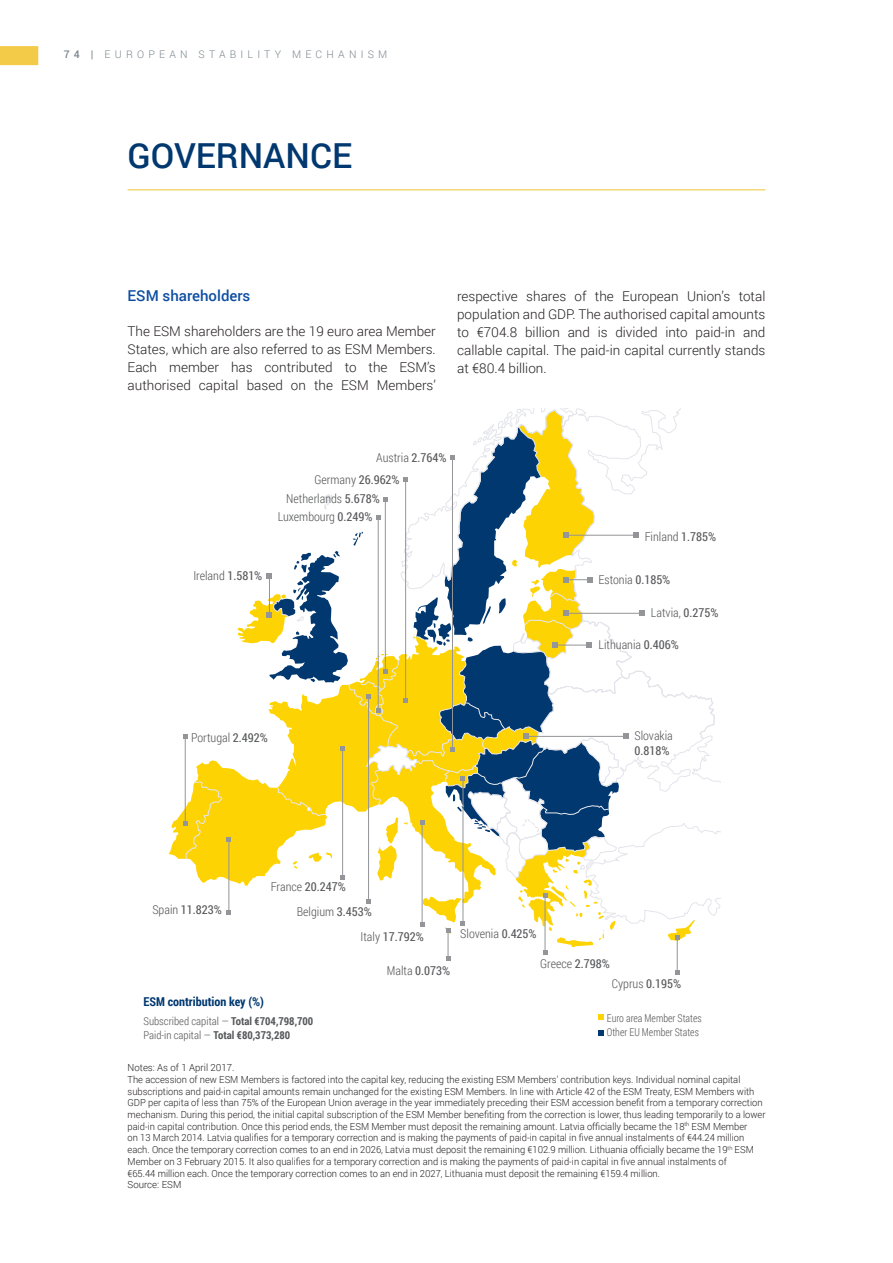
<style>
.page{position:relative;width:893px;height:1263px;background:#fff}
.page>*{position:absolute;margin:0;border:0;box-sizing:border-box;transform-origin:0 0}
.title1{font:500 34.5px "Roboto";color:#00386f}
.title3{font:500 15px "Roboto";color:#0d4da1}
.body{font:300 13.5px/18px "Roboto";color:#231f20;text-align:justify}
.t1{font:300 12.3px/15px "Roboto Condensed";color:#57585a}
.t2{font:12.3px "Roboto Condensed";color:#57585a}
.t3{font:700 12.3px "Roboto Condensed";color:#00386f}
.t4{font:300 10.95px/14.4px "Roboto Condensed";color:#57585a}
.t5{font:300 10.95px/14.2px "Roboto Condensed";color:#57585a;scale:.92 1}
.t6{font:300 10.5px "Roboto";letter-spacing:.4em;color:#7a868d}
.note_and_source{font:300 9.75px/11.7px "Roboto";color:#231f20;scale:.96 1}
.note_and_source-2{font:300 9.75px "Roboto";color:#231f20}
.s1{font-weight:500}
.s2{font-weight:400}
.s3{font-weight:300}
.s4{font-weight:700}
</style>
<div class="page">
<hr style="left:128px;top:189px;width:637px;height:1px;background:#f4cb49">
<svg style="left:598px;top:1014px;width:5px;height:6px"></svg>
<svg style="left:598px;top:1030px;width:5px;height:5px"></svg>
<hr style="left:677px;top:937px;width:1px;height:36px;background:#939598">
<svg style="left:675px;top:970px;width:4px;height:5px"></svg>
<svg style="left:168px;top:408px;width:552px;height:553px"></svg>
<svg style="left:0;top:46px;width:38px;height:19px"></svg>
<p class="t6" style="left:64px;top:47px;width:325px"><span class="s1">74 |</span> EUROPEAN STABILITY MECHANISM</p>
<p class="title1" style="left:128px;top:131px;width:226px">GOVERNANCE</p>
<p class="title3" style="left:128px;top:285px;width:124px">ESM shareholders</p>
<p class="body" style="left:128px;top:322px;width:310px">The ESM shareholders are the 19 euro area Member States, which are also referred to as ESM Members.<br>Each member has contributed to the ESM’s authorised capital based on the ESM Members’</p>
<p class="body" style="left:457px;top:287px;width:310px">respective shares of the European Union’s total population and GDP. The authorised capital amounts to €704.8 billion and is divided into paid-in and callable capital. The paid-in capital currently stands at €80.4 billion.</p>
<p class="t1" style="left:376px;top:450px;width:72px">Austria <span class="s2">2.764%</span></p>
<p class="t1" style="left:314px;top:471px;width:87px">Germany <span class="s2">26.962%</span></p>
<p class="t1" style="left:286px;top:491px;width:95px">Netherlands <span class="s2">5.678%</span></p>
<p class="t1" style="left:278px;top:509px;width:96px">Luxembourg <span class="s2">0.249%</span></p>
<p class="t1" style="left:645px;top:529px;width:73px">Finland <span class="s2">1.785%</span></p>
<p class="t1" style="left:193px;top:568px;width:70px">Ireland <span class="s2">1.581%</span></p>
<p class="t1" style="left:598px;top:571px;width:73px">Estonia <span class="s2">0.185%</span></p>
<p class="t1" style="left:651px;top:605px;width:69px">Latvia, <span class="s2">0.275%</span></p>
<p class="t1" style="left:191px;top:729px;width:78px">Portugal <span class="s2">2.492%</span></p>
<p class="t1" style="left:598px;top:637px;width:82px">Lithuania <span class="s2">0.406%</span></p>
<p class="t1" style="left:634px;top:728px;width:40px">Slovakia<br><span class="s2">0.818%</span></p>
<p class="t2" style="left:152px;top:901px;width:71px"><span class="s3">Spain</span> 11.823%</p>
<p class="t1" style="left:297px;top:873px;width:77px;line-height:25.2px;text-indent:-26px">France <span class="s2">20.247%<br></span>Belgium <span class="s2">3.453%</span></p>
<p class="t2" style="left:361px;top:928px;width:65px"><span class="s3">Italy</span> 17.792%</p>
<p class="t3" style="left:143px;top:993px;width:122px">ESM contribution key (%)</p>
<p class="t2" style="left:387px;top:961px;width:65px"><span class="s3">Malta</span> 0.073%</p>
<p class="t4" style="left:143px;top:1013px;width:171px">Subscribed capital — <span class="s4">Total €704,798,700<br></span>Paid-in capital — <span class="s4">Total €80,373,280</span></p>
<p class="t1" style="left:460px;top:926px;width:78px">Slovenia <span class="s2">0.425%</span></p>
<p class="t1" style="left:540px;top:955px;width:71px">Greece <span class="s2">2.798%</span></p>
<p class="t1" style="left:612px;top:976px;width:71px">Cyprus <span class="s2">0.195%</span></p>
<p class="t5" style="left:607px;top:1010px;width:104px">Euro area Member States<br>Other EU Member States</p>
<p class="note_and_source-2" style="left:128px;top:1061px;width:108px">Notes: As of 1 April 2017.</p>
<p class="note_and_source" style="left:128px;top:1073px;width:666px">The accession of new ESM Members is factored into the capital key, reducing the existing ESM Members’ contribution keys. Individual nominal capital subscriptions and paid-in capital amounts remain unchanged for the existing ESM Members. In line with Article 42 of the ESM Treaty, ESM Members with GDP per capita of less than 75% of the European Union average in the year immediately preceding their ESM accession benefit from a temporary correction mechanism. During this period, the initial capital subscription of the ESM Member benefiting from the correction is lower, thus leading temporarily to a lower paid-in capital contribution. Once this period ends, the ESM Member must deposit the remaining amount. Latvia officially became the 18<sup>th</sup> ESM Member<br>on 13 March 2014. Latvia qualifies for a temporary correction and is making the payments of paid-in capital in five annual instalments of €44.24 million each. Once the temporary correction comes to an end in 2026, Latvia must deposit the remaining €102.9 million. Lithuania officially became the 19<sup>th</sup> ESM Member on 3 February 2015. It also qualifies for a temporary correction and is making the payments of paid-in capital in five annual instalments of<br>€65.44 million each. Once the temporary correction comes to an end in 2027, Lithuania must deposit the remaining €159.4 million.</p>
<p class="note_and_source-2" style="left:128px;top:1178px;width:55px">Source: ESM</p>
</div>
